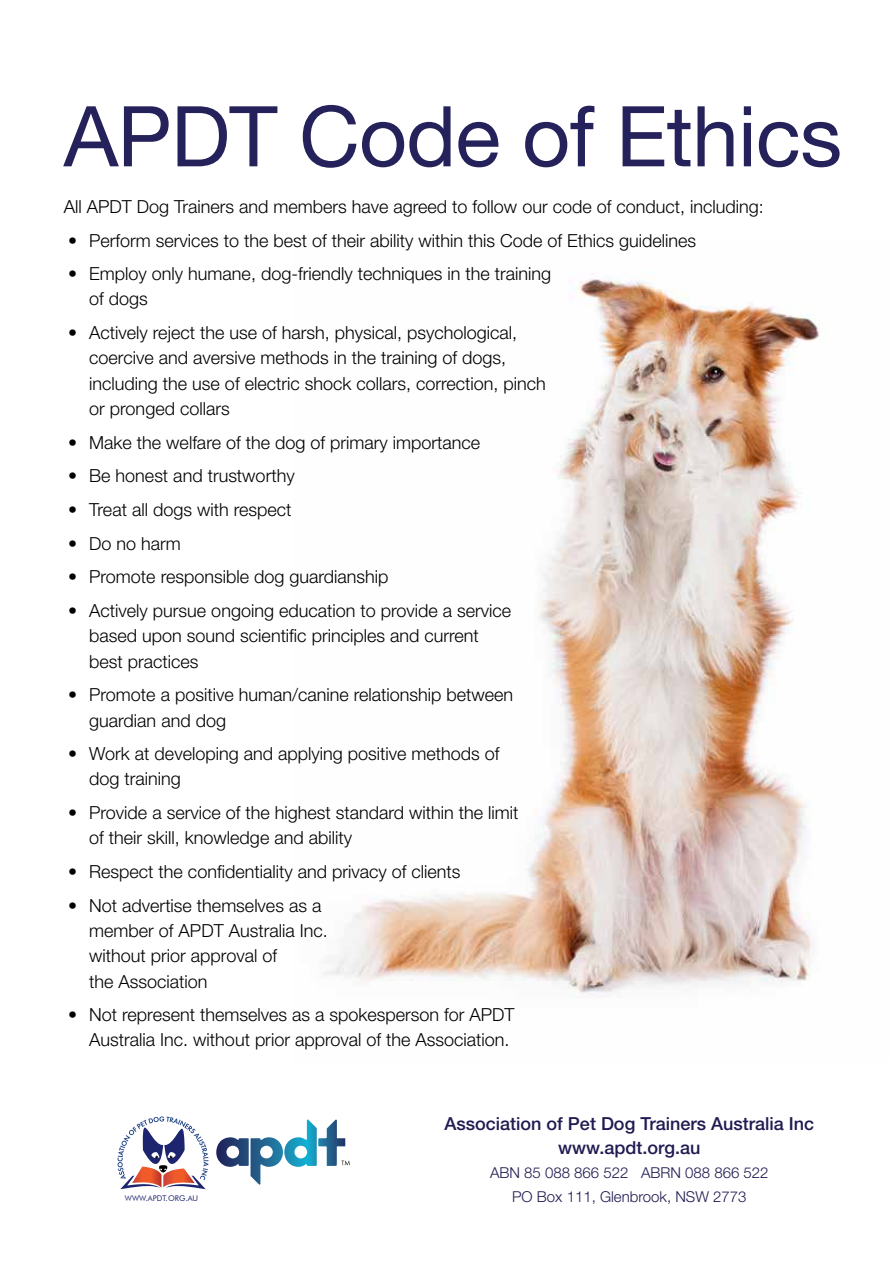
<style>
.page{position:relative;width:893px;height:1263px;background:#fff}
.page>*{position:absolute;margin:0;border:0;box-sizing:border-box;transform-origin:0 0}
.t1{font:84px "Helvetica Neue LT Pro";letter-spacing:-.01em;color:#25215a}
.t2{font:300 18px/25.2px "Helvetica Neue LT Pro";color:#000}
.t3{font:500 18px/24px "Helvetica Neue LT Pro";color:#201b51;text-align:center}
.t4{font:300 15px/24px "Helvetica Neue LT Pro";color:#201b51;text-align:center}
.t5{font:7.8px "Futura BT";letter-spacing:.01em;color:#1e256f}
</style>
<div class="page">
<img style="left:323px;top:272px;width:497px;height:725px">
<svg style="left:216px;top:1119px;width:134px;height:66px"></svg>
<svg style="left:117px;top:1116px;width:91px;height:73px"></svg>
<h1 class="t1" style="left:64px;top:85px;width:780px">APDT Code of Ethics</h1>
<p class="t2" style="left:64px;top:193px;width:701px">All APDT Dog Trainers and members have agreed to follow our code of conduct, including:</p>
<p class="t2" style="left:68px;top:227px;width:630px">• Perform services to the best of their ability within this Code of Ethics guidelines</p>
<p class="t2" style="left:89px;top:261px;width:463px;text-indent:-21px">• Employ only humane, dog-friendly techniques in the training of dogs</p>
<p class="t2" style="left:89px;top:320px;width:458px;text-indent:-21px">• Actively reject the use of harsh, physical, psychological, coercive and aversive methods in the training of dogs, including the use of electric shock collars, correction, pinch or pronged collars</p>
<p class="t2" style="left:68px;top:429px;width:414px">• Make the welfare of the dog of primary importance</p>
<p class="t2" style="left:68px;top:463px;width:228px">• Be honest and trustworthy</p>
<p class="t2" style="left:68px;top:497px;width:225px">• Treat all dogs with respect</p>
<p class="t2" style="left:68px;top:530px;width:114px">• Do no harm</p>
<p class="t2" style="left:68px;top:564px;width:322px">• Promote responsible dog guardianship</p>
<p class="t2" style="left:89px;top:598px;width:423px;text-indent:-21px">• Actively pursue ongoing education to provide a service based upon sound scientific principles and current best practices</p>
<p class="t2" style="left:89px;top:682px;width:425px;text-indent:-21px">• Promote a positive human/canine relationship between guardian and dog</p>
<p class="t2" style="left:89px;top:741px;width:412px;text-indent:-21px">• Work at developing and applying positive methods of dog training</p>
<p class="t2" style="left:89px;top:800px;width:431px;text-indent:-21px">• Provide a service of the highest standard within the limit of their skill, knowledge and ability</p>
<p class="t2" style="left:68px;top:859px;width:394px">• Respect the confidentiality and privacy of clients</p>
<p class="t2" style="left:89px;top:892px;width:240px;text-indent:-21px">• Not advertise themselves as a member of APDT Australia Inc. without prior approval of<br>the Association</p>
<p class="t2" style="left:68px;top:1002px;width:448px;text-align:right">• Not represent themselves as a spokesperson for APDT<br>Australia Inc. without prior approval of the Association.</p>
<p class="t5" style="left:125px;top:1193px;width:75px">WWW.APDT.ORG.AU</p>
<p class="t3" style="left:445px;top:1111px;width:371px">Association of Pet Dog Trainers Australia Inc www.apdt.org.au</p>
<p class="t4" style="left:490px;top:1160px;width:280px">ABN 85 088 866 522 ABRN 088 866 522<br>PO Box 111, Glenbrook, NSW 2773</p>
</div>
